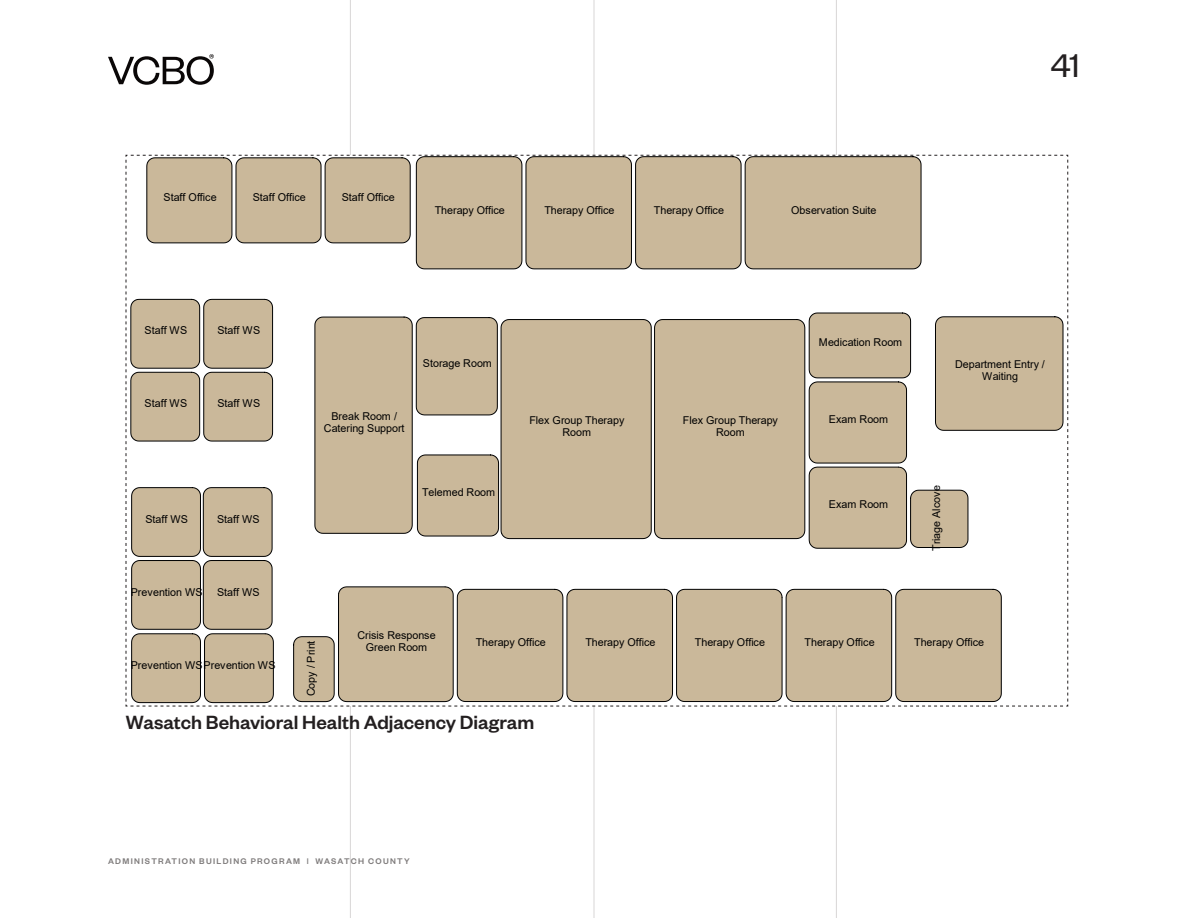
<style>
.page{position:relative;width:1188px;height:918px;background:#fff}
.page>*{position:absolute;margin:0;border:0;box-sizing:border-box;transform-origin:0 0}
.t1{font:36px "Founders Grotesk";color:#231f20}
.BODY{font:500 21px "Founders Grotesk";color:#231f20}
.t2{font:10.8px/12.3px "Arial";letter-spacing:-.005em;color:#000;text-align:center}
.t3{font:500 9px "Founders Grotesk";letter-spacing:.15em;color:#7d7a7a}
</style>
<div class="page">
<hr style="left:593px;top:0;width:2px;height:918px;background:#dcdada">
<hr style="left:836px;top:0;width:1px;height:918px;background:#dcdada">
<hr style="left:350px;top:0;width:1px;height:918px;background:#dcdada">
<svg style="left:108px;top:54px;width:106px;height:31px"></svg>
<svg style="left:125px;top:155px;width:944px;height:552px"></svg>
<h1 class="t1" style="left:1051px;top:43px;width:31px">41</h1>
<p class="t2" style="left:164px;top:191px;width:55px">Staff Office</p>
<p class="t2" style="left:253px;top:191px;width:55px">Staff Office</p>
<p class="t2" style="left:342px;top:191px;width:55px">Staff Office</p>
<p class="t2" style="left:435px;top:204px;width:72px">Therapy Office</p>
<p class="t2" style="left:544px;top:204px;width:72px">Therapy Office</p>
<p class="t2" style="left:654px;top:204px;width:72px">Therapy Office</p>
<p class="t2" style="left:791px;top:204px;width:87px">Observation Suite</p>
<p class="t2" style="left:145px;top:324px;width:44px">Staff WS</p>
<p class="t2" style="left:218px;top:324px;width:44px">Staff WS</p>
<p class="t2" style="left:145px;top:397px;width:44px">Staff WS</p>
<p class="t2" style="left:218px;top:397px;width:44px">Staff WS</p>
<p class="t2" style="left:145px;top:513px;width:44px">Staff WS</p>
<p class="t2" style="left:217px;top:513px;width:44px">Staff WS</p>
<p class="t2" style="left:131px;top:586px;width:74px">Prevention WS</p>
<p class="t2" style="left:217px;top:586px;width:44px">Staff WS</p>
<p class="t2" style="left:324px;top:410px;width:82px">Break Room /<br>Catering Support</p>
<p class="t2" style="left:819px;top:336px;width:85px">Medication Room</p>
<p class="t2" style="left:423px;top:357px;width:70px">Storage Room</p>
<p class="t2" style="left:955px;top:358px;width:91px">Department Entry /<br>Waiting</p>
<p class="t2" style="left:529px;top:414px;width:97px">Flex Group Therapy<br>Room</p>
<p class="t2" style="left:683px;top:414px;width:97px">Flex Group Therapy</p>
<p class="t2" style="left:829px;top:413px;width:61px">Exam Room</p>
<p class="t2" style="left:716px;top:426px;width:30px">Room</p>
<p class="t2" style="left:422px;top:486px;width:75px">Telemed Room</p>
<p class="t2" style="left:829px;top:498px;width:61px">Exam Room</p>
<p class="t2" style="left:930px;top:551px;width:67px;rotate:-90deg">Triage Alcove</p>
<p class="t2" style="left:131px;top:659px;width:146px">Prevention WSPrevention WS</p>
<p class="t2" style="left:305px;top:696px;width:57px;rotate:-90deg">Copy / Print</p>
<p class="t2" style="left:357px;top:629px;width:80px">Crisis Response<br>Green Room</p>
<p class="t2" style="left:476px;top:636px;width:72px">Therapy Office</p>
<p class="BODY" style="left:126px;top:709px;width:410px">Wasatch Behavioral Health Adjacency Diagram</p>
<p class="t2" style="left:585px;top:636px;width:72px">Therapy Office</p>
<p class="t2" style="left:695px;top:636px;width:72px">Therapy Office</p>
<p class="t2" style="left:805px;top:636px;width:72px">Therapy Office</p>
<p class="t2" style="left:914px;top:636px;width:72px">Therapy Office</p>
<p class="t3" style="left:108px;top:855px;width:303px">ADMINISTRATION BUILDING PROGRAM | WASATCH COUNTY</p>
</div>
